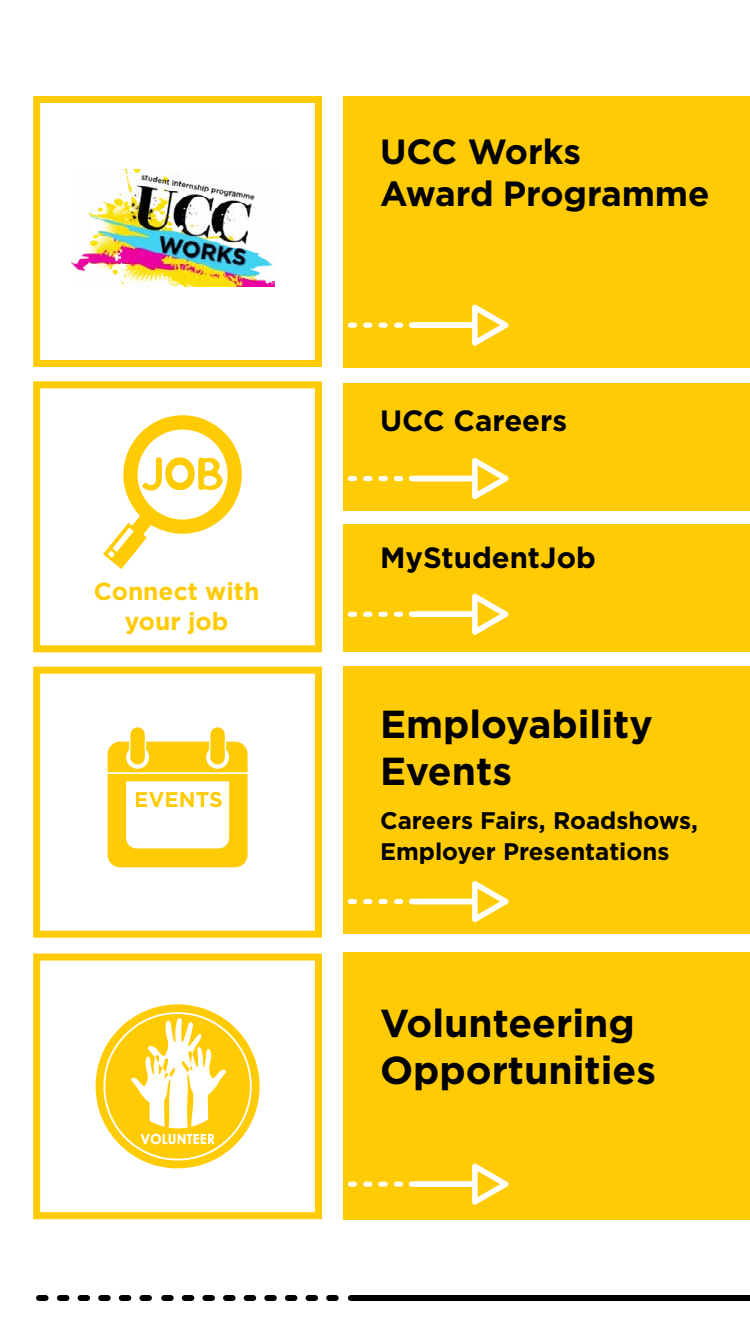
<style>
.page{position:relative;width:750px;height:1334px;background:#fff}
.page>*{position:absolute;margin:0;border:0;box-sizing:border-box;transform-origin:0 0}
.t1{font:700 39px/46.8px "Gotham";color:#000}
.t2{font:700 35px/42px "Gotham";color:#000}
.t3{font:700 29.3px "Gotham";color:#000}
.t4{font:700 24.6px/29.5px "Gotham";color:#ffcb05;text-align:center}
.t5{font:700 24px/30.8px "Gotham";color:#000}
</style>
<div class="page">
<div style="left:343px;top:96px;width:407px;height:271px;background:#ffcb05"></div>
<div style="left:343px;top:524px;width:407px;height:128px;background:#ffcb05"></div>
<div style="left:343px;top:383px;width:407px;height:128px;background:#ffcb05"></div>
<div style="left:343px;top:667px;width:407px;height:267px;background:#ffcb05"></div>
<div style="left:343px;top:952px;width:407px;height:267px;background:#ffcb05"></div>
<div style="left:130px;top:727px;width:15px;height:37px;background:#ffcb05;border-radius:7px"></div>
<div style="left:210px;top:727px;width:15px;height:37px;background:#ffcb05;border-radius:7px"></div>
<svg style="left:108px;top:742px;width:140px;height:125px"></svg>
<svg style="left:95px;top:1004px;width:165px;height:164px"></svg>
<svg style="left:103px;top:415px;width:139px;height:154px"></svg>
<img style="left:71px;top:169px;width:203px;height:117px">
<div style="left:351px;top:1295px;width:399px;height:6px;background:#000"></div>
<div style="left:329px;top:1295px;width:7px;height:6px;background:#000"></div>
<div style="left:267px;top:1295px;width:7px;height:6px;background:#000"></div>
<div style="left:205px;top:1295px;width:7px;height:6px;background:#000"></div>
<div style="left:101px;top:1295px;width:7px;height:6px;background:#000"></div>
<svg style="left:309px;top:1295px;width:6px;height:6px"></svg>
<svg style="left:247px;top:1295px;width:6px;height:6px"></svg>
<div style="left:142px;top:1295px;width:7px;height:6px;background:#000"></div>
<svg style="left:185px;top:1295px;width:6px;height:6px"></svg>
<svg style="left:81px;top:1295px;width:6px;height:6px"></svg>
<svg style="left:288px;top:1295px;width:6px;height:6px"></svg>
<div style="left:226px;top:1295px;width:7px;height:6px;background:#000"></div>
<svg style="left:122px;top:1295px;width:6px;height:6px"></svg>
<div style="left:164px;top:1295px;width:7px;height:6px;background:#000"></div>
<svg style="left:60px;top:1295px;width:6px;height:6px"></svg>
<div style="left:39px;top:1295px;width:7px;height:6px;background:#000"></div>
<div style="left:33px;top:96px;width:289px;height:271px;border:7px solid #ffcb05"></div>
<div style="left:33px;top:381px;width:289px;height:271px;border:7px solid #ffcb05"></div>
<div style="left:33px;top:667px;width:289px;height:271px;border:7px solid #ffcb05"></div>
<div style="left:33px;top:954px;width:289px;height:265px;border:7px solid #ffcb05"></div>
<svg style="left:350px;top:323px;width:5px;height:5px"></svg>
<svg style="left:366px;top:323px;width:4px;height:5px"></svg>
<svg style="left:381px;top:323px;width:4px;height:5px"></svg>
<svg style="left:396px;top:323px;width:5px;height:5px"></svg>
<svg style="left:409px;top:304px;width:99px;height:42px"></svg>
<svg style="left:350px;top:612px;width:5px;height:5px"></svg>
<svg style="left:366px;top:612px;width:4px;height:5px"></svg>
<svg style="left:381px;top:612px;width:4px;height:5px"></svg>
<svg style="left:396px;top:612px;width:5px;height:5px"></svg>
<svg style="left:409px;top:594px;width:99px;height:41px"></svg>
<svg style="left:350px;top:476px;width:5px;height:5px"></svg>
<svg style="left:366px;top:476px;width:4px;height:5px"></svg>
<svg style="left:381px;top:476px;width:4px;height:5px"></svg>
<svg style="left:396px;top:476px;width:5px;height:5px"></svg>
<svg style="left:409px;top:458px;width:99px;height:41px"></svg>
<svg style="left:350px;top:899px;width:5px;height:5px"></svg>
<svg style="left:366px;top:899px;width:4px;height:5px"></svg>
<svg style="left:381px;top:899px;width:4px;height:5px"></svg>
<svg style="left:396px;top:899px;width:5px;height:5px"></svg>
<svg style="left:409px;top:881px;width:99px;height:41px"></svg>
<svg style="left:350px;top:1182px;width:5px;height:5px"></svg>
<svg style="left:366px;top:1182px;width:4px;height:5px"></svg>
<svg style="left:381px;top:1182px;width:4px;height:5px"></svg>
<svg style="left:396px;top:1182px;width:5px;height:5px"></svg>
<svg style="left:409px;top:1163px;width:99px;height:42px"></svg>
<p class="t4" style="left:94px;top:576px;width:167px">Connect with your job</p>
<p class="t2" style="left:380px;top:129px;width:331px">UCC Works<br>Award Programme</p>
<p class="t3" style="left:380px;top:404px;width:189px">UCC Careers</p>
<p class="t3" style="left:380px;top:540px;width:217px">MyStudentJob</p>
<p class="t1" style="left:380px;top:700px;width:274px">Employability<br>Events</p>
<p class="t5" style="left:380px;top:804px;width:320px">Careers Fairs, Roadshows,<br>Employer Presentations</p>
<p class="t1" style="left:380px;top:999px;width:278px">Volunteering<br>Opportunities</p>
</div>
